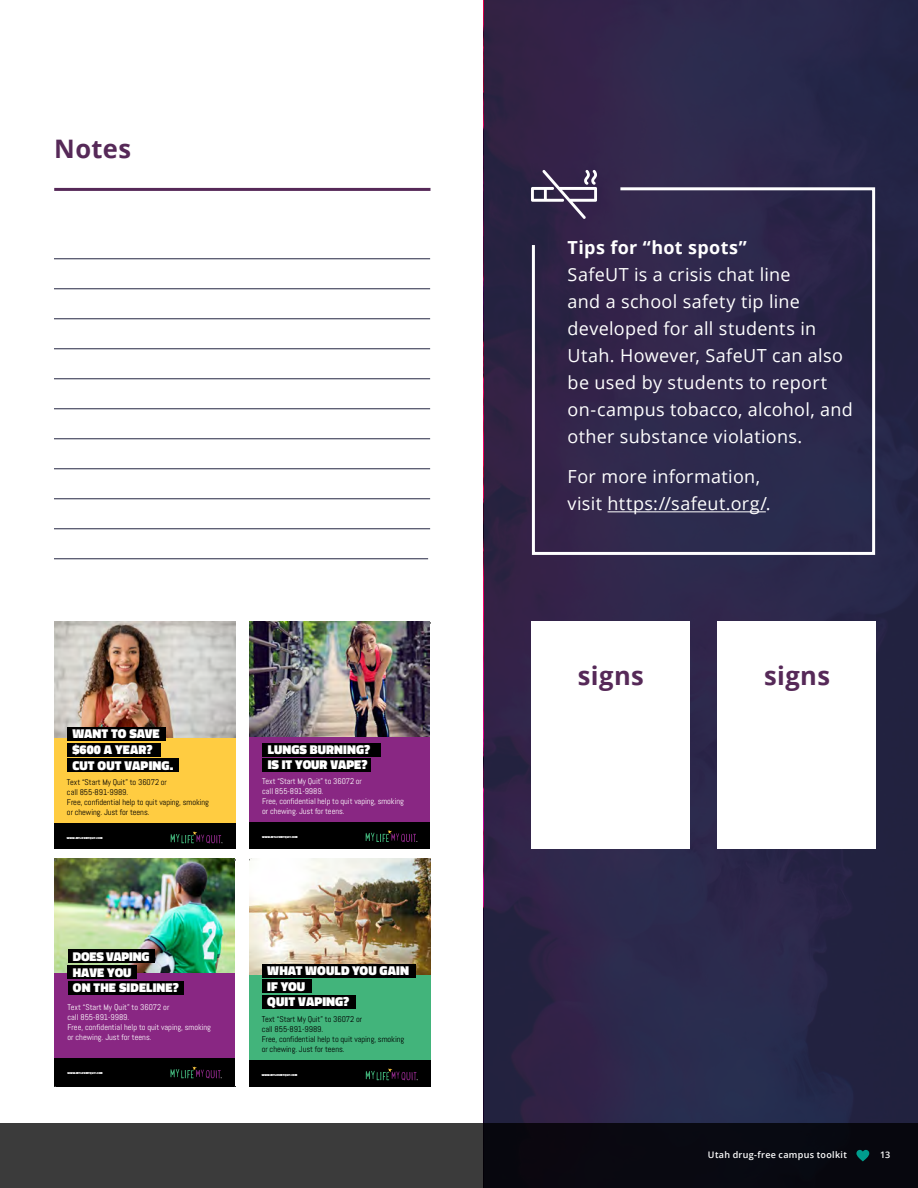
<style>
.page{position:relative;width:918px;height:1188px;background:#fff}
.page>*{position:absolute;margin:0;border:0;box-sizing:border-box;transform-origin:0 0}
.t1{font:700 25.5px "Open Sans";letter-spacing:.02em;color:#562958}
.t2{font:18px/27px "Open Sans";letter-spacing:.015em;color:#fff}
.t3{font:700 18px "Open Sans";letter-spacing:.02em;color:#fff}
.t4{font:900 13.05px/15.6px "Titillium Web";letter-spacing:.01em;color:#fff}
.t5{font:900 12.9px/15.6px "Titillium Web";letter-spacing:.01em;color:#fff}
.t6{font:900 12.9px "Titillium Web";letter-spacing:-.02em;color:#fff}
.t7{font:600 9px "Open Sans";letter-spacing:.035em;color:#fff}
.t8{font:8.4px/9.4px "Abel";letter-spacing:-.01em;color:#000}
.t9{font:8.4px/9.4px "Abel";letter-spacing:-.01em;color:#fff}
.t10{font:8.25px/9.9px "Abel";color:#fff}
.t11{font:900 2.85px "Titillium Web";letter-spacing:.01em;color:#fff}
</style>
<div class="page">
<div style="left:484px;top:0;width:434px;height:1188px;background:#2b2549"></div>
<hr style="left:54px;top:188px;width:376px;height:3px;background:#562958">
<svg style="left:0;top:1123px;width:918px;height:65px;background:#232326"></svg>
<svg style="left:856px;top:1150px;width:13px;height:11px"></svg>
<hr style="left:54px;top:258px;width:376px;height:1px;background:#242642">
<hr style="left:54px;top:288px;width:376px;height:1px;background:#242642">
<hr style="left:54px;top:318px;width:376px;height:1px;background:#242642">
<hr style="left:54px;top:348px;width:376px;height:1px;background:#242642">
<hr style="left:54px;top:378px;width:376px;height:1px;background:#242642">
<hr style="left:54px;top:408px;width:376px;height:1px;background:#242642">
<hr style="left:54px;top:438px;width:376px;height:1px;background:#242642">
<hr style="left:54px;top:468px;width:376px;height:1px;background:#242642">
<hr style="left:54px;top:498px;width:376px;height:1px;background:#242642">
<hr style="left:54px;top:528px;width:376px;height:1px;background:#242642">
<hr style="left:54px;top:558px;width:374px;height:1px;background:#242642">
<svg style="left:530px;top:187px;width:346px;height:369px"></svg>
<svg style="left:531px;top:170px;width:66px;height:49px"></svg>
<div style="left:54px;top:738px;width:181px;height:111px;background:#ffcc41"></div>
<img style="left:54px;top:621px;width:181px;height:117px">
<div style="left:54px;top:823px;width:181px;height:26px;background:#000"></div>
<svg style="left:171px;top:831px;width:52px;height:12px"></svg>
<div style="left:67px;top:743px;width:94px;height:14px;background:#000"></div>
<div style="left:67px;top:727px;width:99px;height:14px;background:#000"></div>
<div style="left:67px;top:758px;width:112px;height:14px;background:#000"></div>
<div style="left:249px;top:974px;width:181px;height:112px;background:#42b47b"></div>
<div style="left:249px;top:1060px;width:181px;height:26px;background:#000"></div>
<svg style="left:366px;top:1068px;width:52px;height:12px"></svg>
<img style="left:249px;top:859px;width:181px;height:115px">
<div style="left:262px;top:964px;width:154px;height:14px;background:#000"></div>
<div style="left:262px;top:979px;width:49px;height:14px;background:#000"></div>
<div style="left:262px;top:995px;width:94px;height:14px;background:#000"></div>
<div style="left:249px;top:737px;width:181px;height:112px;background:#892783"></div>
<img style="left:250px;top:621px;width:180px;height:116px">
<div style="left:249px;top:822px;width:181px;height:27px;background:#000"></div>
<svg style="left:366px;top:830px;width:51px;height:12px"></svg>
<svg style="left:249px;top:621px;width:4px;height:3px"></svg>
<div style="left:263px;top:758px;width:108px;height:14px;background:#000"></div>
<div style="left:263px;top:743px;width:118px;height:13px;background:#000"></div>
<div style="left:531px;top:621px;width:158px;height:228px;background:#fff"></div>
<div style="left:717px;top:621px;width:158px;height:228px;background:#fff"></div>
<img style="left:55px;top:859px;width:180px;height:114px">
<div style="left:55px;top:973px;width:180px;height:113px;background:#892783"></div>
<div style="left:55px;top:1058px;width:180px;height:28px;background:#000"></div>
<div style="left:68px;top:965px;width:69px;height:14px;background:#000"></div>
<div style="left:68px;top:949px;width:86px;height:14px;background:#000"></div>
<div style="left:68px;top:981px;width:116px;height:14px;background:#000"></div>
<svg style="left:170px;top:1066px;width:52px;height:12px"></svg>
<h1 class="t1" style="left:54px;top:131px;width:79px">Notes</h1>
<p class="t5" style="left:72px;top:726px;width:102px">WANT TO SAVE $600 A YEAR?<br>CUT OUT VAPING.</p>
<p class="t8" style="left:67px;top:778px;width:102px">Text “Start My Quit” to 36072 or call 855-891-9989.</p>
<p class="t8" style="left:67px;top:798px;width:144px">Free, confidential help to quit vaping, smoking or chewing. Just for teens.</p>
<p class="t11" style="left:67px;top:836px;width:37px">WWW.MYLIFEMYQUIT.COM</p>
<p class="t6" style="left:73px;top:947px;width:78px">DOES VAPING</p>
<p class="t5" style="left:73px;top:980px;width:107px">ON THE SIDELINE?</p>
<p class="t5" style="left:73px;top:964px;width:60px">HAVE YOU</p>
<p class="t10" style="left:67px;top:1002px;width:145px">Text “Start My Quit” to 36072 or<br>call 855-891-9989.<br>Free, confidential help to quit vaping, smoking or chewing. Just for teens.</p>
<p class="t11" style="left:67px;top:1071px;width:37px">WWW.MYLIFEMYQUIT.COM</p>
<p class="t5" style="left:268px;top:742px;width:104px">LUNGS BURNING?<br>IS IT YOUR VAPE?</p>
<p class="t9" style="left:262px;top:777px;width:101px">Text “Start My Quit” to 36072 or call 855-891-9989.</p>
<p class="t9" style="left:262px;top:796px;width:143px">Free, confidential help to quit vaping, smoking or chewing. Just for teens.</p>
<p class="t11" style="left:262px;top:835px;width:37px">WWW.MYLIFEMYQUIT.COM</p>
<p class="t4" style="left:267px;top:963px;width:143px">WHAT WOULD YOU GAIN<br>IF YOU<br>QUIT VAPING?</p>
<p class="t8" style="left:262px;top:1014px;width:102px">Text “Start My Quit” to 36072 or call 855-891-9989.</p>
<p class="t8" style="left:262px;top:1034px;width:144px">Free, confidential help to quit vaping, smoking or chewing. Just for teens.</p>
<p class="t11" style="left:262px;top:1073px;width:37px">WWW.MYLIFEMYQUIT.COM</p>
<p class="t3" style="left:568px;top:235px;width:181px">Tips for “hot spots”</p>
<p class="t2" style="left:568px;top:261px;width:287px">SafeUT is a crisis chat line<br>and a school safety tip line developed for all students in<br>Utah. However, SafeUT can also be used by students to report on-campus tobacco, alcohol, and other substance violations.</p>
<p class="t2" style="left:568px;top:463px;width:205px">For more information, visit https://safeut.org/.</p>
<h1 class="t1" style="left:578px;top:657px;width:68px">signs</h1>
<h1 class="t1" style="left:764px;top:657px;width:68px">signs</h1>
<p class="t7" style="left:708px;top:1148px;width:141px">Utah drug-free campus toolkit</p>
<p class="t7" style="left:880px;top:1148px;width:12px">13</p>
</div>
